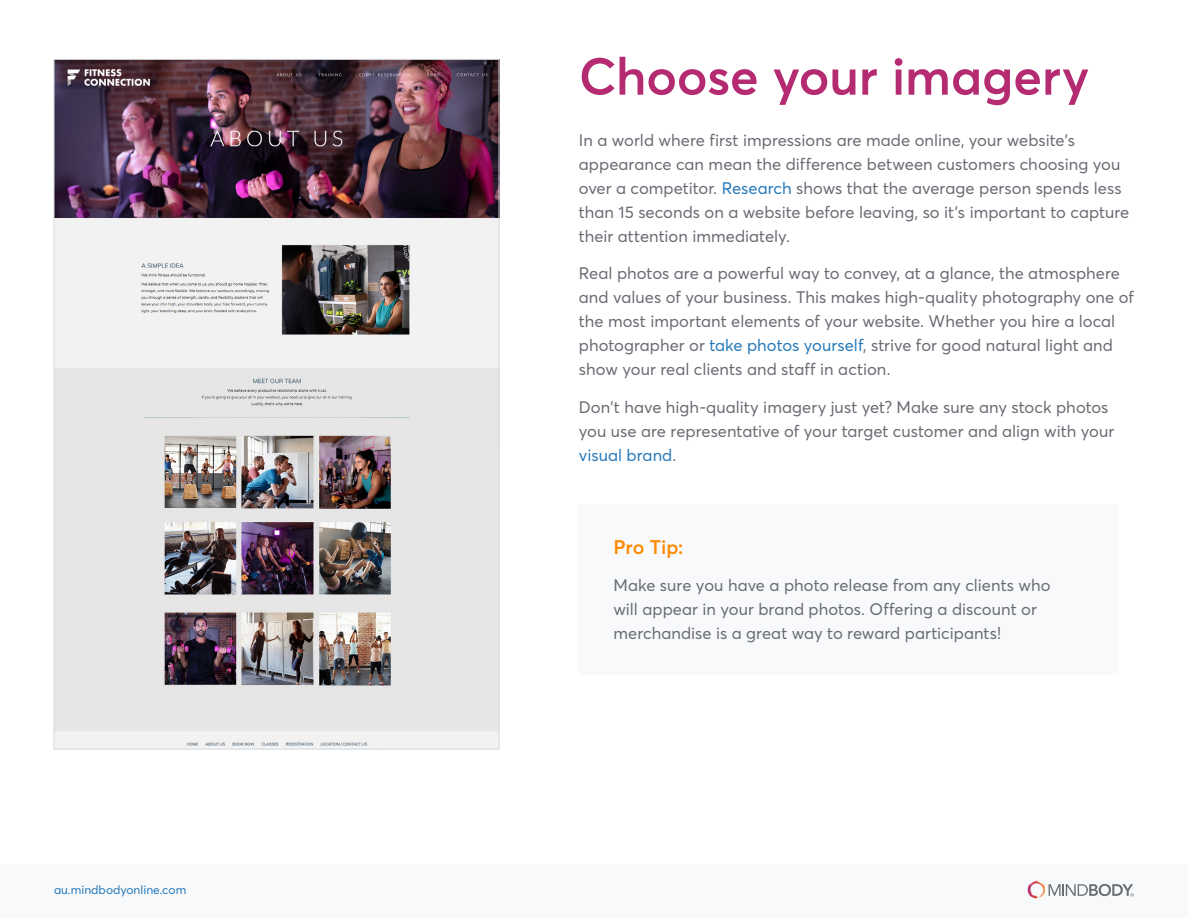
<style>
.page{position:relative;width:1188px;height:918px;background:#fff}
.page>*{position:absolute;margin:0;border:0;box-sizing:border-box;transform-origin:0 0}
.t1{font:600 51.45px "Averta";letter-spacing:-.005em;color:#b52b72}
.t2{font:600 19.5px "Averta";letter-spacing:-.005em;color:#fe8a02}
.t3{font:16.5px/24px "Averta";letter-spacing:.005em;color:#696b73}
.t4{font:12px "Averta";color:#2579ba}
.s1{color:#2579ba}
</style>
<div class="page">
<div style="left:0;top:864px;width:1188px;height:54px;background:#f8f9fa"></div>
<svg style="left:1028px;top:881px;width:11px;height:17px"></svg>
<svg style="left:1049px;top:884px;width:85px;height:13px"></svg>
<div style="left:579px;top:504px;width:540px;height:171px;background:#f8f9fa"></div>
<img style="left:56px;top:61px;width:441px;height:686px">
<p class="t4" style="left:54px;top:881px;width:134px">au.mindbodyonline.com</p>
<h1 class="t1" style="left:579px;top:40px;width:512px">Choose your imagery</h1>
<p class="t3" style="left:579px;top:127px;width:552px">In a world where first impressions are made online, your website’s appearance can mean the difference between customers choosing you over a competitor. <span class="s1">Research</span> shows that the average person spends less than 15 seconds on a website before leaving, so it’s important to capture their attention immediately.</p>
<p class="t3" style="left:579px;top:261px;width:557px">Real photos are a powerful way to convey, at a glance, the atmosphere and values of your business. This makes high-quality photography one of the most important elements of your website. Whether you hire a local photographer or <span class="s1">take photos yourself</span>, strive for good natural light and show your real clients and staff in action.</p>
<p class="t3" style="left:579px;top:394px;width:537px">Don’t have high-quality imagery just yet? Make sure any stock photos you use are representative of your target customer and align with your <span class="s1">visual brand</span>.</p>
<p class="t2" style="left:613px;top:533px;width:72px">Pro Tip:</p>
<p class="t3" style="left:613px;top:573px;width:439px">Make sure you have a photo release from any clients who will appear in your brand photos. Offering a discount or merchandise is a great way to reward participants!</p>
</div>
